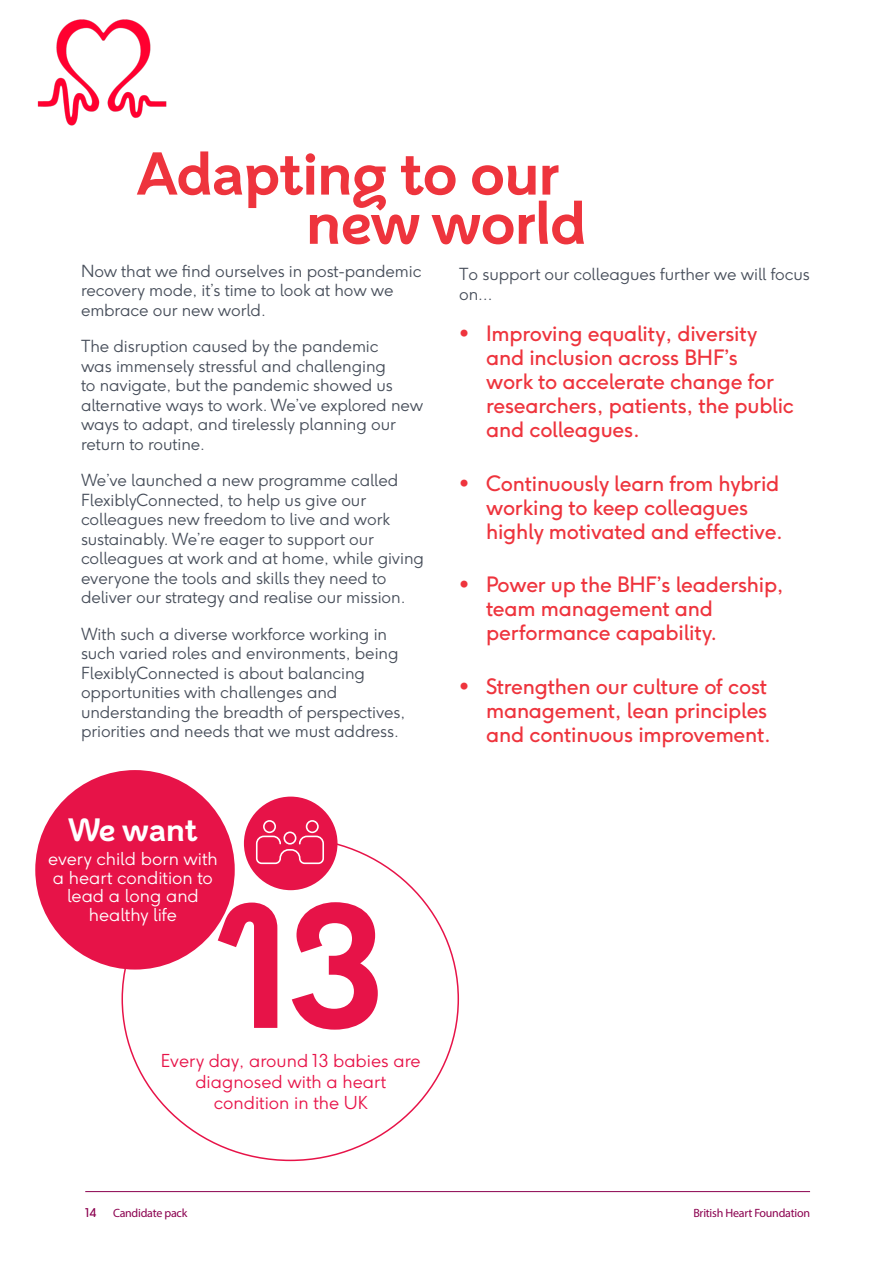
<style>
.page{position:relative;width:893px;height:1263px;background:#fff}
.page>*{position:absolute;margin:0;border:0;box-sizing:border-box;transform-origin:0 0}
.t1{font:700 175.5px "BHF Beats";color:#e71348}
.t2{font:700 60px "BHF Beats";letter-spacing:-.01em;color:#ee343d}
.t3{font:700 32.1px "BHF Beats";letter-spacing:-.005em;color:#fff}
.t4{font:21px/24px "F37 Ginger";letter-spacing:-.01em;color:#ee343d}
.t5{font:300 17.7px "F37 Ginger";color:#e71348}
.t6{font:300 17.7px "F37 Ginger";color:#fff}
.t7{font:300 16.5px/19.5px "F37 Ginger";letter-spacing:-.005em;color:#474e5a}
.t8{font:12px "Myriad Pro";letter-spacing:-.02em;color:#8b014f}
.t9{font:12px "F37 Ginger";color:#8b014f}
</style>
<div class="page">
<hr style="left:85px;top:1191px;width:725px;height:1px;background:#8b014f">
<div style="left:244px;top:796px;width:94px;height:94px;background:#e71348;border-radius:50%"></div>
<div style="left:35px;top:770px;width:200px;height:199px;background:#e71348;border-radius:50%"></div>
<svg style="left:121px;top:836px;width:338px;height:326px"></svg>
<svg style="left:255px;top:820px;width:70px;height:45px"></svg>
<img style="left:37px;top:19px;width:130px;height:107px">
<p class="t2" style="left:137px;top:138px;width:424px">Adapting to our</p>
<p class="t2" style="left:306px;top:187px;width:281px">new world</p>
<p class="t7" style="left:81px;top:261px;width:342px">Now that we find ourselves in post-pandemic recovery mode, it’s time to look at how we embrace our new world.</p>
<p class="t7" style="left:81px;top:337px;width:344px">The disruption caused by the pandemic<br>was immensely stressful and challenging<br>to navigate, but the pandemic showed us alternative ways to work. We’ve explored new ways to adapt, and tirelessly planning our return to routine.</p>
<p class="t7" style="left:81px;top:471px;width:344px">We’ve launched a new programme called FlexiblyConnected, to help us give our colleagues new freedom to live and work sustainably. We’re eager to support our colleagues at work and at home, while giving everyone the tools and skills they need to deliver our strategy and realise our mission.</p>
<p class="t7" style="left:81px;top:624px;width:326px">With such a diverse workforce working in such varied roles and environments, being FlexiblyConnected is about balancing opportunities with challenges and understanding the breadth of perspectives, priorities and needs that we must address.</p>
<p class="t3" style="left:68px;top:810px;width:131px">We want</p>
<p class="t6" style="left:48px;top:848px;width:171px">every child born with</p>
<p class="t6" style="left:53px;top:866px;width:162px">a heart condition to</p>
<p class="t6" style="left:67px;top:885px;width:133px">lead a long and</p>
<p class="t6" style="left:89px;top:903px;width:90px">healthy life</p>
<p class="t1" style="left:217px;top:862px;width:171px">13</p>
<p class="t5" style="left:161px;top:1050px;width:261px">Every day, around 13 babies are</p>
<p class="t5" style="left:195px;top:1071px;width:192px">diagnosed with a heart</p>
<p class="t5" style="left:214px;top:1092px;width:156px">condition in the UK</p>
<p class="t7" style="left:459px;top:265px;width:352px">To support our colleagues further we will focus on…</p>
<p class="t4" style="left:486px;top:321px;width:309px;text-indent:-27px">• Improving equality, diversity and inclusion across BHF’s<br>work to accelerate change for researchers, patients, the public and colleagues.</p>
<p class="t4" style="left:486px;top:471px;width:298px;text-indent:-27px">• Continuously learn from hybrid working to keep colleagues highly motivated and effective.</p>
<p class="t4" style="left:486px;top:573px;width:299px;text-indent:-27px">• Power up the BHF’s leadership, team management and performance capability.</p>
<p class="t4" style="left:486px;top:674px;width:286px;text-indent:-27px">• Strengthen our culture of cost management, lean principles and continuous improvement.</p>
<p class="t9" style="left:85px;top:1205px;width:13px">14</p>
<p class="t8" style="left:113px;top:1206px;width:76px">Candidate pack</p>
<p class="t8" style="left:693px;top:1206px;width:118px">British Heart Foundation</p>
</div>
